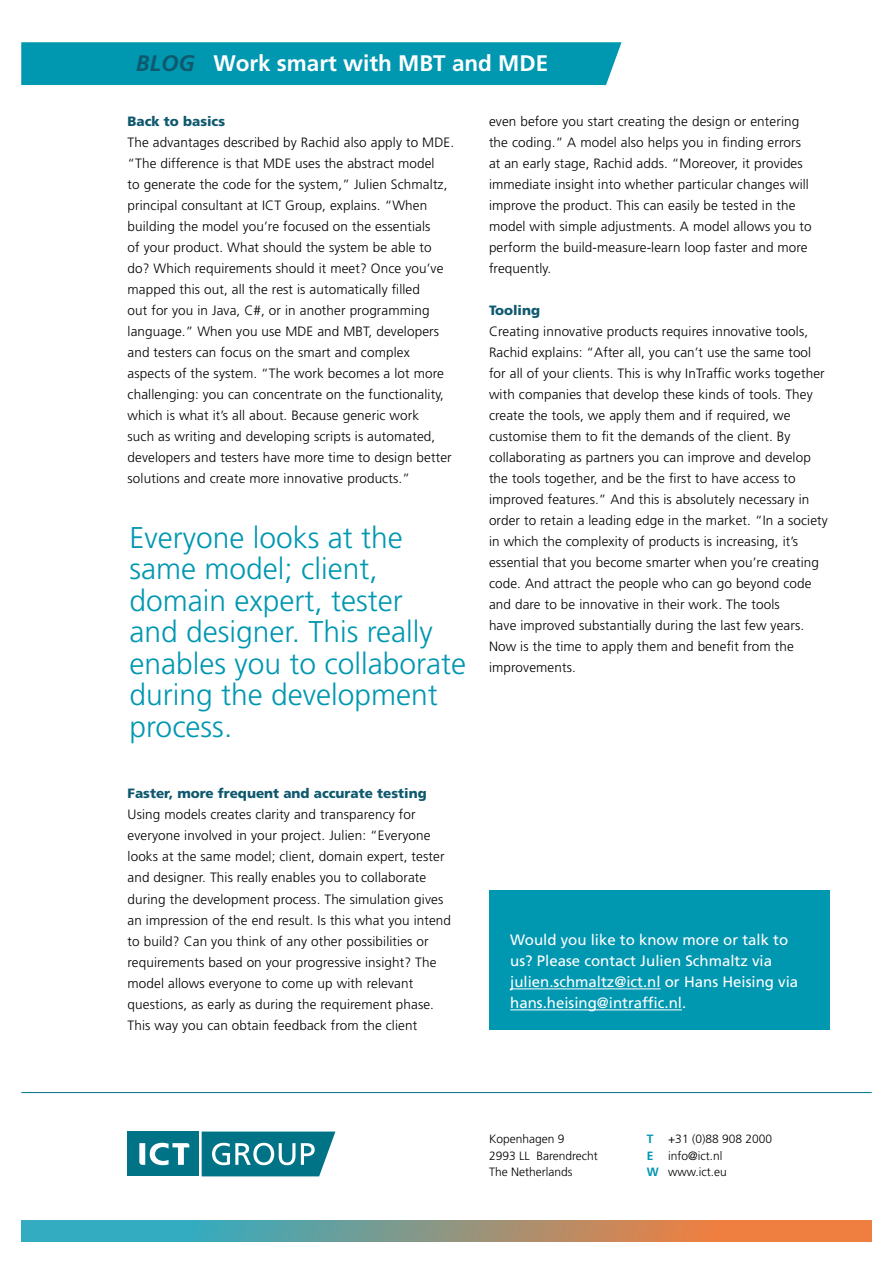
<style>
.page{position:relative;width:893px;height:1263px;background:#fff}
.page>*{position:absolute;margin:0;border:0;box-sizing:border-box;transform-origin:0 0}
.t1{font:300 30px/31.5px "Frutiger LT Std";color:#0097b1}
.t2{font:700 22.5px "Frutiger LT Std";color:#fff}
.t3{font:15px/21px "Frutiger LT Std";color:#fff}
.t4{font:300 13.5px/21px "Frutiger LT Std";letter-spacing:.01em;color:#000}
.t5{font:900 13.5px "Frutiger LT Std";color:#0f596e}
.t6{font:300 12px/16.5px "Frutiger LT Std";color:#000}
.s1{font-style:italic;color:#0f596e}
.s2{font-weight:700;color:#0097b1}
</style>
<div class="page">
<svg style="left:21px;top:1220px;width:851px;height:22px;background:#8f9581"></svg>
<hr style="left:21px;top:1092px;width:851px;height:1px;background:#007387">
<div style="left:128px;top:1131px;width:71px;height:45px;background:#007387"></div>
<svg style="left:139px;top:1143px;width:50px;height:22px"></svg>
<svg style="left:202px;top:1131px;width:133px;height:45px"></svg>
<div style="left:21px;top:42px;width:601px;height:43px;background:#0097b1"></div>
<div style="left:489px;top:890px;width:340px;height:139px;background:#0097b1"></div>
<hr style="left:510px;top:988px;width:151px;height:1px;background:#fff">
<hr style="left:510px;top:1009px;width:172px;height:1px;background:#fff">
<h2 class="t2" style="left:136px;top:50px;width:414px"><span class="s1">BLOG</span> Work smart with MBT and MDE</h2>
<p class="t5" style="left:128px;top:113px;width:99px">Back to basics</p>
<p class="t4" style="left:128px;top:132px;width:328px">The advantages described by Rachid also apply to MDE. “The difference is that MDE uses the abstract model<br>to generate the code for the system,” Julien Schmaltz, principal consultant at ICT Group, explains. “When building the model you’re focused on the essentials<br>of your product. What should the system be able to do? Which requirements should it meet? Once you’ve mapped this out, all the rest is automatically filled<br>out for you in Java, C#, or in another programming language.” When you use MDE and MBT, developers and testers can focus on the smart and complex aspects of the system. “The work becomes a lot more challenging: you can concentrate on the functionality, which is what it’s all about. Because generic work<br>such as writing and developing scripts is automated, developers and testers have more time to design better solutions and create more innovative products.”</p>
<h1 class="t1" style="left:130px;top:522px;width:338px">Everyone looks at the same model; client, domain expert, tester<br>and designer. This really enables you to collaborate during the development process.</h1>
<p class="t5" style="left:128px;top:785px;width:301px">Faster, more frequent and accurate testing</p>
<p class="t4" style="left:128px;top:804px;width:325px">Using models creates clarity and transparency for everyone involved in your project. Julien: “Everyone looks at the same model; client, domain expert, tester and designer. This really enables you to collaborate during the development process. The simulation gives an impression of the end result. Is this what you intend to build? Can you think of any other possibilities or requirements based on your progressive insight? The model allows everyone to come up with relevant questions, as early as during the requirement phase.<br>This way you can obtain feedback from the client</p>
<p class="t4" style="left:489px;top:111px;width:324px">even before you start creating the design or entering the coding.” A model also helps you in finding errors at an early stage, Rachid adds. “Moreover, it provides immediate insight into whether particular changes will improve the product. This can easily be tested in the model with simple adjustments. A model allows you to perform the build-measure-learn loop faster and more frequently.</p>
<p class="t5" style="left:489px;top:302px;width:53px">Tooling</p>
<p class="t4" style="left:489px;top:321px;width:340px">Creating innovative products requires innovative tools, Rachid explains: “After all, you can’t use the same tool for all of your clients. This is why InTraffic works together with companies that develop these kinds of tools. They create the tools, we apply them and if required, we customise them to fit the demands of the client. By collaborating as partners you can improve and develop the tools together, and be the first to have access to improved features.” And this is absolutely necessary in order to retain a leading edge in the market. “In a society in which the complexity of products is increasing, it’s essential that you become smarter when you’re creating code. And attract the people who can go beyond code and dare to be innovative in their work. The tools<br>have improved substantially during the last few years.<br>Now is the time to apply them and benefit from the improvements.</p>
<p class="t3" style="left:510px;top:930px;width:289px">Would you like to know more or talk to us? Please contact Julien Schmaltz via julien.schmaltz@ict.nl or Hans Heising via hans.heising@intraffic.nl.</p>
<p class="t6" style="left:489px;top:1131px;width:110px">Kopenhagen 9<br>2993 LL Barendrecht<br>The Netherlands</p>
<p class="t6" style="left:647px;top:1131px;width:127px"><span class="s2">T</span> +31 (0)88 908 2000<br><span class="s2">E</span> info@ict.nl<br><span class="s2">W</span> www.ict.eu</p>
</div>
